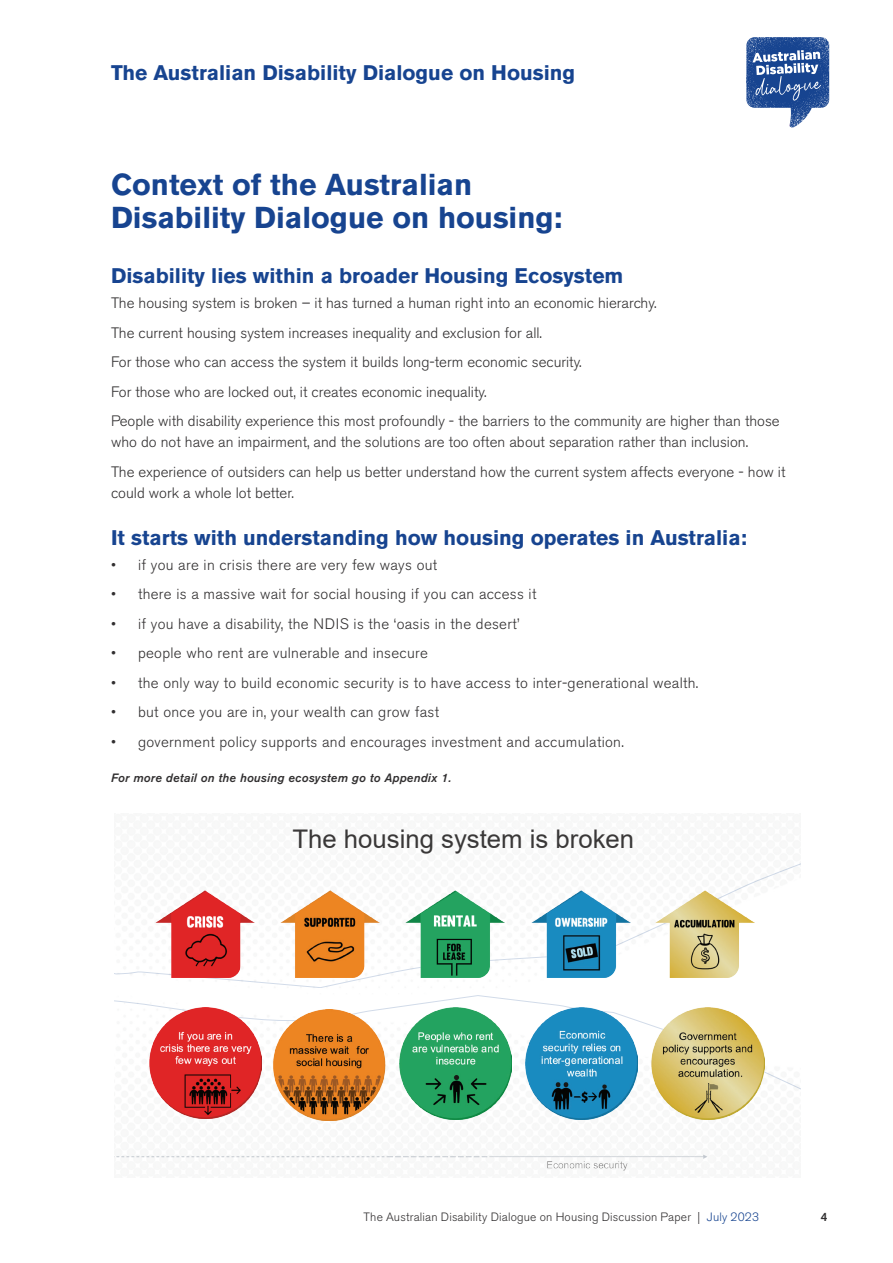
<style>
.page{position:relative;width:893px;height:1263px;background:#fff}
.page>*{position:absolute;margin:0;border:0;box-sizing:border-box;transform-origin:0 0}
.t1{font:700 30px/33px "Akzidenz Grotesk BE";color:#174490}
.t2{font:25.65px "Arial";color:#3a3838}
.t3{font:700 21px "Akzidenz Grotesk BE";color:#174490}
.t4{font:300 15px/29.5px "Akzidenz Grotesk BE";color:#312f30}
.t5{font:300 15px "Akzidenz Grotesk BE";letter-spacing:.02em;color:#312f30}
.t6{font:300 12px "Akzidenz Grotesk BE";letter-spacing:.015em;color:#312f30}
.t7{font:italic 500 12px "Akzidenz Grotesk BE";letter-spacing:.02em;color:#312f30}
.t8{font:500 12px "Akzidenz Grotesk BE";color:#312f30}
.s1{color:#174490}
</style>
<div class="page">
<svg style="left:746px;top:37px;width:83px;height:91px"></svg>
<svg style="left:114px;top:995px;width:686px;height:94px"></svg>
<svg style="left:114px;top:863px;width:686px;height:125px"></svg>
<img style="left:400px;top:1008px;width:111px;height:111px">
<img style="left:526px;top:1008px;width:111px;height:111px">
<img style="left:651px;top:1008px;width:113px;height:111px">
<img style="left:271px;top:1009px;width:116px;height:112px">
<img style="left:150px;top:1007px;width:111px;height:112px">
<img style="left:547px;top:1161px;width:81px;height:10px">
<svg style="left:114px;top:1154px;width:593px;height:5px"></svg>
<img style="left:155px;top:891px;width:100px;height:86px">
<img style="left:280px;top:891px;width:99px;height:86px">
<img style="left:406px;top:891px;width:99px;height:86px">
<img style="left:531px;top:891px;width:99px;height:86px">
<img style="left:655px;top:891px;width:99px;height:86px">
<h3 class="t3" style="left:111px;top:60px;width:466px">The Australian Disability Dialogue on Housing</h3>
<h1 class="t1" style="left:111px;top:168px;width:453px">Context of the Australian<br>Disability Dialogue on housing:</h1>
<h3 class="t3" style="left:111px;top:264px;width:514px">Disability lies within a broader Housing Ecosystem</h3>
<p class="t4" style="left:111px;top:289px;width:670px">The housing system is broken – it has turned a human right into an economic hierarchy.<br>The current housing system increases inequality and exclusion for all.<br>For those who can access the system it builds long-term economic security.<br>For those who are locked out, it creates economic inequality.<br>People with disability experience this most profoundly - the barriers to the community are higher than those</p>
<p class="t4" style="left:111px;top:428px;width:676px">who do not have an impairment, and the solutions are too often about separation rather than inclusion.<br>The experience of outsiders can help us better understand how the current system affects everyone - how it</p>
<p class="t4" style="left:111px;top:478px;width:184px">could work a whole lot better.</p>
<h3 class="t3" style="left:111px;top:525px;width:637px">It starts with understanding how housing operates in Australia:</h3>
<p class="t5" style="left:111px;top:556px;width:328px">• if you are in crisis there are very few ways out</p>
<p class="t5" style="left:111px;top:586px;width:427px">• there is a massive wait for social housing if you can access it</p>
<p class="t5" style="left:111px;top:615px;width:410px">• if you have a disability, the NDIS is the ‘oasis in the desert’</p>
<p class="t5" style="left:111px;top:645px;width:318px">• people who rent are vulnerable and insecure</p>
<p class="t5" style="left:111px;top:674px;width:589px">• the only way to build economic security is to have access to inter-generational wealth.</p>
<p class="t5" style="left:111px;top:704px;width:330px">• but once you are in, your wealth can grow fast</p>
<p class="t5" style="left:111px;top:733px;width:514px">• government policy supports and encourages investment and accumulation.</p>
<p class="t7" style="left:111px;top:771px;width:342px">For more detail on the housing ecosystem go to Appendix 1.</p>
<h2 class="t2" style="left:292px;top:821px;width:343px">The housing system is broken</h2>
<p class="t6" style="left:364px;top:1210px;width:397px">The Australian Disability Dialogue on Housing Discussion Paper | <span class="s1">July 2023</span></p>
<p class="t8" style="left:821px;top:1210px;width:8px">4</p>
</div>
